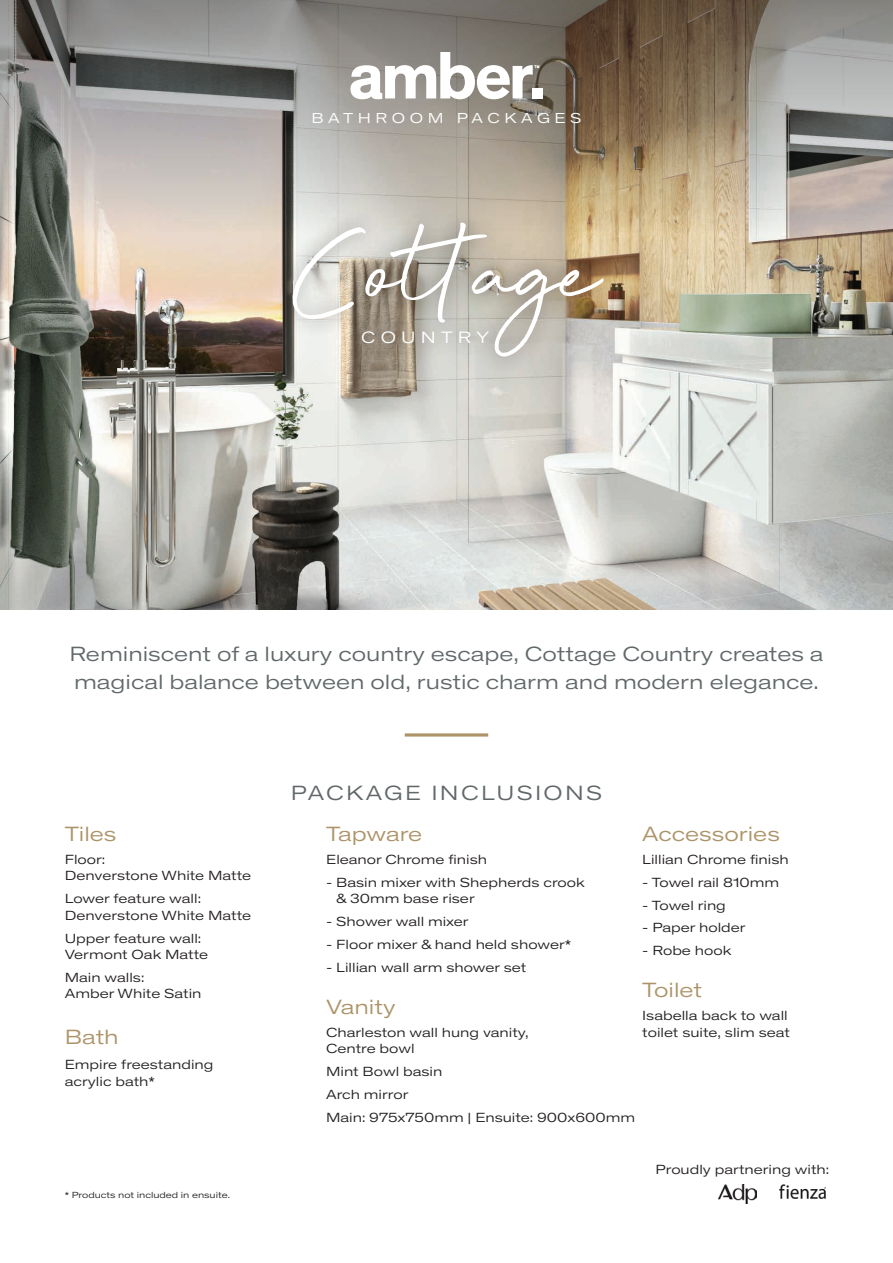
<style>
.page{position:relative;width:893px;height:1263px;background:#fff}
.page>*{position:absolute;margin:0;border:0;box-sizing:border-box;transform-origin:0 0}
.t1{font:133.2px "Beyond Infinity";color:#fff}
.t2{font:21px/28.5px "Theinhardt Extended";color:#61686a}
.t3{font:21px "Theinhardt Extended";color:#ac9468}
.t4{font:21px "Theinhardt Extended";letter-spacing:.11em;color:#61686a}
.t5{font:16.8px "Theinhardt Extended";letter-spacing:.31em;color:#fff}
.t6{font:14.7px "Theinhardt Extended";letter-spacing:.31em;color:#fff}
.t7{font:13.5px/16.5px "Theinhardt Extended";color:#231f20}
.t8{font:9px "Theinhardt Extended";color:#231f20}
</style>
<div class="page">
<img style="left:0;top:236px;width:893px;height:374px">
<svg style="left:0;top:0;width:893px;height:236px;background:#999288"></svg>
<div style="left:275px;top:206px;width:346px;height:169px;background:#231f20;opacity:.5"></div>
<div style="left:345px;top:313px;width:160px;height:48px;background:#231f20;opacity:.5"></div>
<hr style="left:405px;top:733px;width:83px;height:3px;background:#ac9468">
<svg style="left:350px;top:52px;width:189px;height:47px"></svg>
<div style="left:533px;top:88px;width:10px;height:10px;background:#fff"></div>
<img style="left:779px;top:1185px;width:47px;height:14px">
<img style="left:719px;top:1184px;width:38px;height:19px">
<p class="t6" style="left:312px;top:108px;width:271px">BATHROOM PACKAGES</p>
<p class="t1" style="left:294px;top:192px;width:307px">Cottage</p>
<p class="t5" style="left:361px;top:325px;width:130px">COUNTRY</p>
<p class="t2" style="left:69px;top:638px;width:756px">Reminiscent of a luxury country escape, Cottage Country creates a magical balance between old, rustic charm and modern elegance.</p>
<p class="t3" style="left:65px;top:819px;width:53px">Tiles</p>
<p class="t7" style="left:65px;top:850px;width:188px">Floor:<br>Denverstone White Matte</p>
<p class="t7" style="left:65px;top:889px;width:188px">Lower feature wall:<br>Denverstone White Matte</p>
<p class="t7" style="left:65px;top:929px;width:145px">Upper feature wall:<br>Vermont Oak Matte</p>
<p class="t7" style="left:65px;top:968px;width:138px">Main walls:<br>Amber White Satin</p>
<p class="t3" style="left:65px;top:1022px;width:55px">Bath</p>
<p class="t7" style="left:65px;top:1055px;width:150px">Empire freestanding acrylic bath*</p>
<p class="t8" style="left:65px;top:1189px;width:167px">* Products not included in ensuite.</p>
<p class="t4" style="left:291px;top:777px;width:313px">PACKAGE INCLUSIONS</p>
<p class="t3" style="left:326px;top:819px;width:98px">Tapware</p>
<p class="t7" style="left:326px;top:850px;width:162px">Eleanor Chrome finish</p>
<p class="t7" style="left:336px;top:873px;width:250px;text-indent:-10px">- Basin mixer with Shepherds crook &amp; 30mm base riser</p>
<p class="t7" style="left:326px;top:912px;width:144px">- Shower wall mixer</p>
<p class="t7" style="left:326px;top:935px;width:247px">- Floor mixer &amp; hand held shower*</p>
<p class="t7" style="left:326px;top:958px;width:202px">- Lillian wall arm shower set</p>
<p class="t3" style="left:326px;top:991px;width:71px">Vanity</p>
<p class="t7" style="left:326px;top:1023px;width:204px">Charleston wall hung vanity,<br>Centre bowl</p>
<p class="t7" style="left:326px;top:1062px;width:118px">Mint Bowl basin</p>
<p class="t7" style="left:326px;top:1085px;width:84px">Arch mirror</p>
<p class="t7" style="left:326px;top:1108px;width:310px">Main: 975x750mm | Ensuite: 900x600mm</p>
<p class="t3" style="left:642px;top:819px;width:139px">Accessories</p>
<p class="t7" style="left:642px;top:850px;width:148px">Lillian Chrome finish</p>
<p class="t7" style="left:642px;top:873px;width:138px">- Towel rail 810mm</p>
<p class="t7" style="left:642px;top:896px;width:85px">- Towel ring</p>
<p class="t7" style="left:642px;top:919px;width:105px">- Paper holder</p>
<p class="t7" style="left:642px;top:942px;width:90px">- Robe hook</p>
<p class="t3" style="left:642px;top:975px;width:61px">Toilet</p>
<p class="t7" style="left:642px;top:1007px;width:149px">Isabella back to wall toilet suite, slim seat</p>
<p class="t7" style="left:656px;top:1160px;width:175px">Proudly partnering with:</p>
</div>
